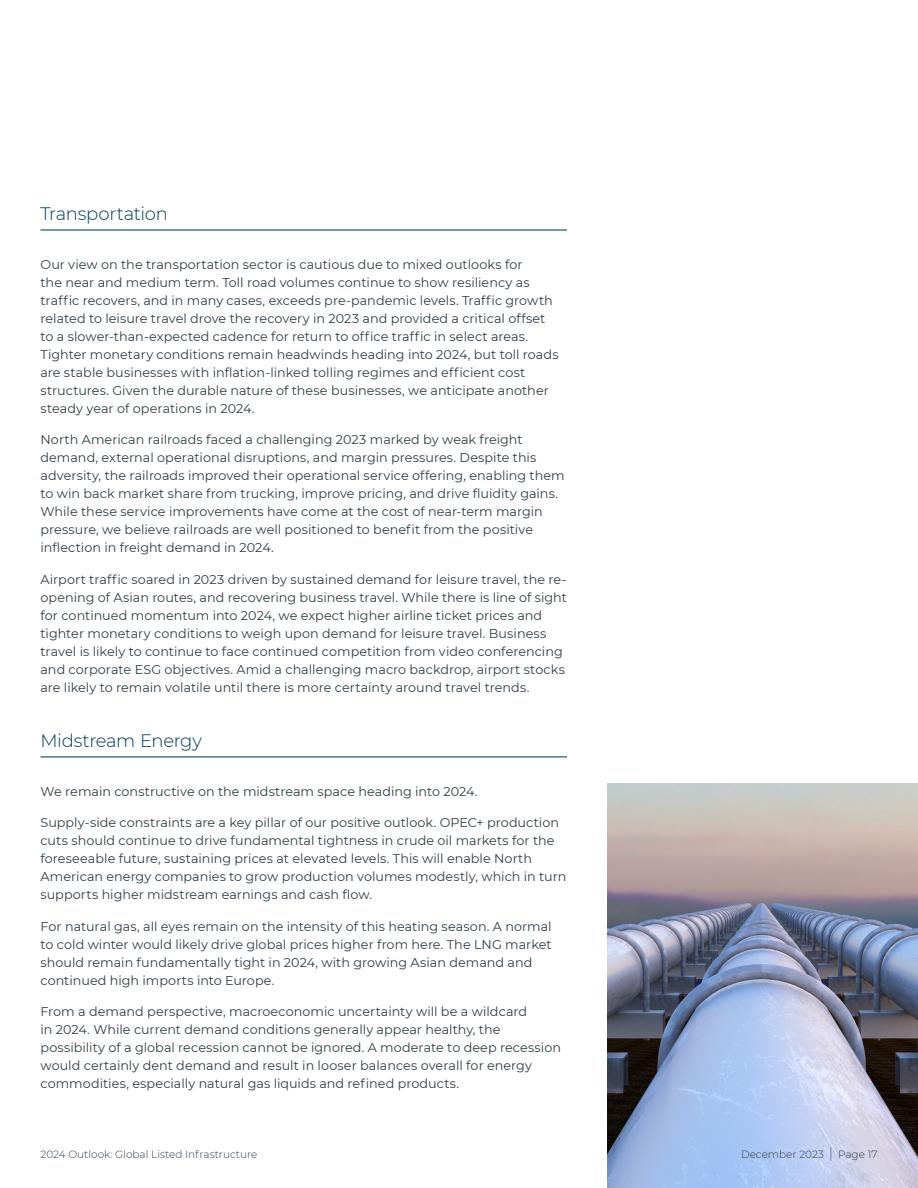
<style>
.page{position:relative;width:918px;height:1188px;background:#fff}
.page>*{position:absolute;margin:0;border:0;box-sizing:border-box;transform-origin:0 0}
._2nd_Section_Headers{font:300 18px "Montserrat";letter-spacing:-.015em;color:#003864}
.Body_Copy{font:12.75px/18px "Montserrat";letter-spacing:.005em;color:#303d48}
.t1{font:300 10.5px "Montserrat";color:#303d48}
.s1{font-size:13.65px}
</style>
<div class="page">
<img style="left:608px;top:783px;width:310px;height:405px">
<hr style="left:40px;top:229px;width:527px;height:2px;background:#003864">
<hr style="left:40px;top:756px;width:527px;height:1px;background:#003864">
<p class="_2nd_Section_Headers" style="left:40px;top:201px;width:129px">Transportation</p>
<p class="Body_Copy" style="left:40px;top:255px;width:520px">Our view on the transportation sector is cautious due to mixed outlooks for<br>the near and medium term. Toll road volumes continue to show resiliency as traffic recovers, and in many cases, exceeds pre-pandemic levels. Traffic growth related to leisure travel drove the recovery in 2023 and provided a critical offset to a slower-than-expected cadence for return to office traffic in select areas.<br>Tighter monetary conditions remain headwinds heading into 2024, but toll roads are stable businesses with inflation-linked tolling regimes and efficient cost structures. Given the durable nature of these businesses, we anticipate another steady year of operations in 2024.</p>
<p class="Body_Copy" style="left:40px;top:430px;width:526px">North American railroads faced a challenging 2023 marked by weak freight demand, external operational disruptions, and margin pressures. Despite this adversity, the railroads improved their operational service offering, enabling them to win back market share from trucking, improve pricing, and drive fluidity gains.<br>While these service improvements have come at the cost of near-term margin pressure, we believe railroads are well positioned to benefit from the positive inflection in freight demand in 2024.</p>
<p class="Body_Copy" style="left:40px;top:570px;width:528px">Airport traffic soared in 2023 driven by sustained demand for leisure travel, the re&shy;opening of Asian routes, and recovering business travel. While there is line of sight for continued momentum into 2024, we expect higher airline ticket prices and tighter monetary conditions to weigh upon demand for leisure travel. Business travel is likely to continue to face continued competition from video conferencing and corporate ESG objectives. Amid a challenging macro backdrop, airport stocks are likely to remain volatile until there is more certainty around travel trends.</p>
<p class="_2nd_Section_Headers" style="left:40px;top:728px;width:163px">Midstream Energy</p>
<p class="Body_Copy" style="left:40px;top:782px;width:439px">We remain constructive on the midstream space heading into 2024.</p>
<p class="Body_Copy" style="left:40px;top:813px;width:527px">Supply-side constraints are a key pillar of our positive outlook. OPEC+ production cuts should continue to drive fundamental tightness in crude oil markets for the foreseeable future, sustaining prices at elevated levels. This will enable North American energy companies to grow production volumes modestly, which in turn supports higher midstream earnings and cash flow.</p>
<p class="Body_Copy" style="left:40px;top:917px;width:513px">For natural gas, all eyes remain on the intensity of this heating season. A normal to cold winter would likely drive global prices higher from here. The LNG market should remain fundamentally tight in 2024, with growing Asian demand and continued high imports into Europe.</p>
<p class="Body_Copy" style="left:40px;top:1002px;width:522px">From a demand perspective, macroeconomic uncertainty will be a wildcard<br>in 2024. While current demand conditions generally appear healthy, the possibility of a global recession cannot be ignored. A moderate to deep recession would certainly dent demand and result in looser balances overall for energy commodities, especially natural gas liquids and refined products.</p>
<p class="t1" style="left:40px;top:1147px;width:218px">2024 Outlook: Global Listed Infrastructure</p>
<p class="t1" style="left:741px;top:1147px;width:138px">December 2023 <span class="s1">|</span> Page 17</p>
</div>
